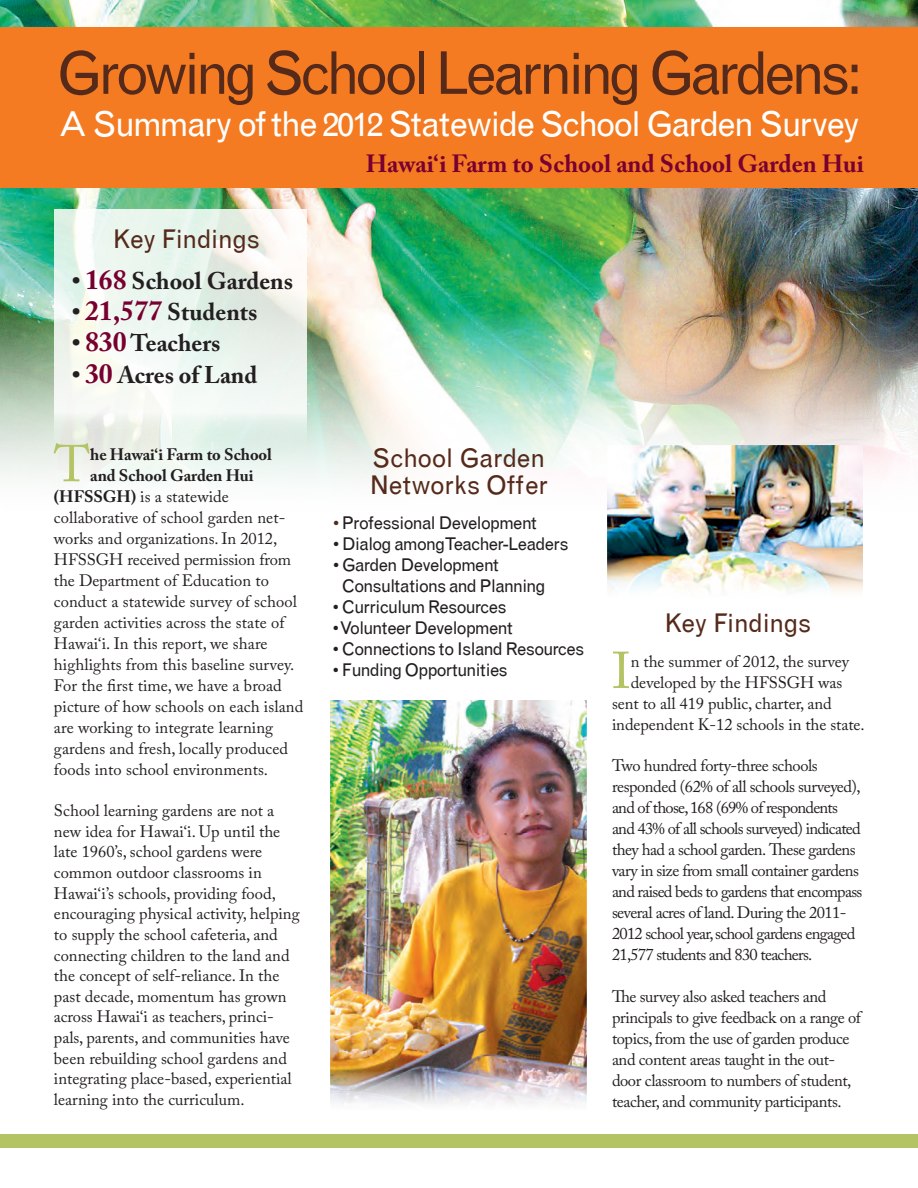
<style>
.page{position:relative;width:918px;height:1188px;background:#fff}
.page>*{position:absolute;margin:0;border:0;box-sizing:border-box;transform-origin:0 0}
.t1{font:58.8px "Grotesque";letter-spacing:-.085em;color:#562a1b}
.t2{font:51.3px "Adobe Caslon Pro";color:#b4c465}
.t3{font:34.5px "Grotesque";letter-spacing:-.05em;color:#fff}
.t4{font:25.8px/27.8px "Grotesque";letter-spacing:-.02em;color:#562a1b}
.t5{font:700 24.75px "Adobe Caslon Pro";color:#780031}
.t6{font:700 24px "Adobe Caslon Pro";color:#231f20}
.t7{font:17.7px/21px "Grotesque";letter-spacing:-.05em;color:#231f20}
.t8{font:16.5px/20.7px "Adobe Caslon Pro";letter-spacing:-.005em;color:#231f20}
.t9{font:16.5px/21px "Adobe Caslon Pro";letter-spacing:-.04em;color:#231f20}
.t10{font:16.5px/21px "Adobe Caslon Pro";letter-spacing:-.025em;color:#231f20}
.t11{font:700 16.5px "Adobe Caslon Pro";letter-spacing:-.005em;color:#231f20}
.s1{font-size:27.75px;color:#780031}
.s2{font-weight:700}
.s3{color:#562a1b}
</style>
<div class="page">
<img style="left:0;top:0;width:918px;height:525px">
<div style="left:0;top:27px;width:918px;height:160px;background:#f47b21"></div>
<div style="left:0;top:1134px;width:918px;height:13px;background:#b4c465"></div>
<svg style="left:54px;top:209px;width:253px;height:246px;fill:#ecf6ef"></svg>
<img style="left:608px;top:446px;width:255px;height:146px">
<img style="left:331px;top:700px;width:255px;height:405px">
<h1 class="t1" style="left:55px;top:39px;width:809px">Growing School Learning Gardens:</h1>
<h3 class="t3" style="left:58px;top:104px;width:803px">A Summary of the 2012 Statewide School Garden Survey</h3>
<h3 class="t5" style="left:366px;top:149px;width:500px">Hawai‘i Farm to School and School Garden Hui</h3>
<h3 class="t4" style="left:113px;top:226px;width:149px">Key Findings</h3>
<h3 class="t6" style="left:72px;top:267px;width:222px">• <span class="s1">168</span> School Gardens</h3>
<h3 class="t6" style="left:72px;top:298px;width:187px">• <span class="s1">21,577</span> Students</h3>
<h3 class="t6" style="left:72px;top:329px;width:150px">• <span class="s1">830</span> Teachers</h3>
<h3 class="t6" style="left:72px;top:360px;width:187px">• <span class="s1">30</span> Acres of Land</h3>
<h2 class="t2" style="left:54px;top:434px;width:37px">T</h2>
<p class="t11" style="left:90px;top:445px;width:183px">he Hawai‘i Farm to School</p>
<p class="t11" style="left:90px;top:466px;width:165px">and School Garden Hui</p>
<p class="t8" style="left:54px;top:486px;width:177px"><span class="s2">(HFSSGH)</span> is a statewide</p>
<p class="t8" style="left:54px;top:507px;width:233px">collaborative of school garden net-</p>
<p class="t8" style="left:54px;top:528px;width:225px">works and organizations. In 2012,</p>
<p class="t8" style="left:54px;top:549px;width:239px">HFSSGH received permission from</p>
<p class="t8" style="left:54px;top:570px;width:217px">the Department of Education to</p>
<p class="t8" style="left:54px;top:591px;width:245px">conduct a statewide survey of school</p>
<p class="t8" style="left:54px;top:612px;width:232px">garden activities across the state of</p>
<p class="t8" style="left:54px;top:633px;width:215px">Hawai‘i. In this report, we share</p>
<p class="t8" style="left:54px;top:654px;width:242px">highlights from this baseline survey.</p>
<p class="t8" style="left:54px;top:675px;width:229px">For the first time, we have a broad</p>
<p class="t8" style="left:54px;top:696px;width:251px">picture of how schools on each island</p>
<p class="t8" style="left:54px;top:717px;width:221px">are working to integrate learning</p>
<p class="t8" style="left:54px;top:738px;width:236px">gardens and fresh, locally produced</p>
<p class="t8" style="left:54px;top:759px;width:216px">foods into school environments.</p>
<p class="t8" style="left:54px;top:800px;width:247px">School learning gardens are not a new idea for Hawai‘i. Up until the late 1960’s, school gardens were common outdoor classrooms in Hawai‘i’s schools, providing food, encouraging physical activity, helping to supply the school cafeteria, and connecting children to the land and the concept of self-reliance. In the past decade, momentum has grown across Hawai‘i as teachers, princi&shy;pals, parents, and communities have been rebuilding school gardens and integrating place-based, experiential learning into the curriculum.</p>
<h3 class="t4" style="left:370px;top:444px;width:180px">School Garden<br>Networks Offer</h3>
<p class="t7" style="left:333px;top:512px;width:205px"><span class="s3">•</span> Professional Development</p>
<p class="t7" style="left:333px;top:533px;width:237px">• Dialog among Teacher-Leaders</p>
<p class="t7" style="left:342px;top:554px;width:205px;text-indent:-9px">• Garden Development<br>Consultations and Planning</p>
<p class="t7" style="left:333px;top:596px;width:175px">• Curriculum Resources</p>
<p class="t7" style="left:333px;top:617px;width:181px">• Volunteer Development</p>
<p class="t7" style="left:333px;top:638px;width:253px">• Connections to Island Resources</p>
<p class="t7" style="left:333px;top:659px;width:177px">• Funding Opportunities</p>
<h3 class="t4" style="left:664px;top:610px;width:149px">Key Findings</h3>
<h2 class="t2" style="left:612px;top:640px;width:21px">I</h2>
<p class="t8" style="left:631px;top:651px;width:220px">n the summer of 2012, the survey</p>
<p class="t8" style="left:631px;top:672px;width:213px">developed by the HFSSGH was</p>
<p class="t8" style="left:612px;top:693px;width:221px">sent to all 419 public, charter, and</p>
<p class="t8" style="left:612px;top:714px;width:254px">independent K-12 schools in the state.</p>
<p class="t9" style="left:612px;top:755px;width:252px">Two hundred forty-three schools responded (62% of all schools surveyed), and of those, 168 (69% of respondents and 43% of all schools surveyed) indicated they had a school garden. These gardens vary in size from small container gardens and raised beds to gardens that encompass several acres of land. During the 2011- 2012 school year, school gardens engaged 21,577 students and 830 teachers.</p>
<p class="t10" style="left:612px;top:985px;width:251px">The survey also asked teachers and principals to give feedback on a range of topics, from the use of garden produce and content areas taught in the out&shy;door classroom to numbers of student, teacher, and community participants.</p>
</div>
